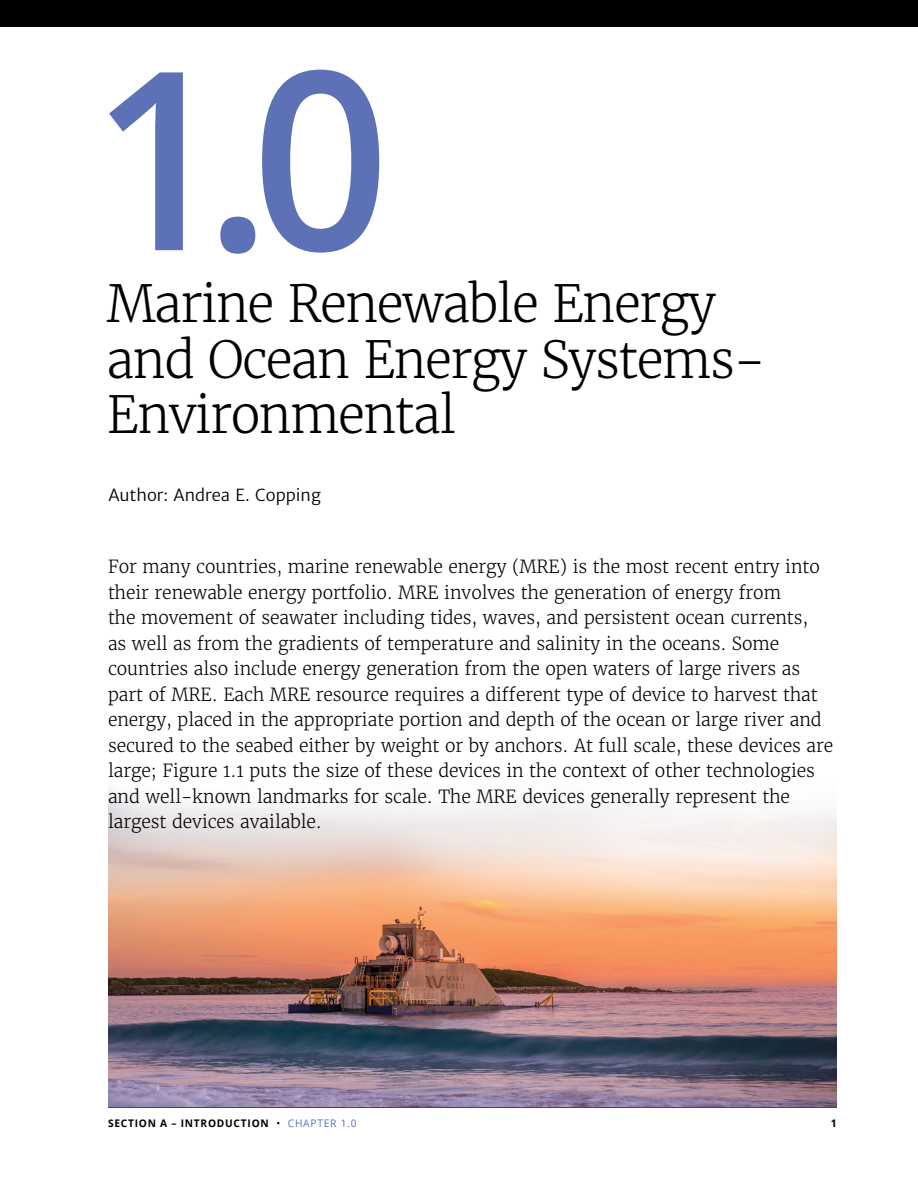
<style>
.page{position:relative;width:918px;height:1188px;background:#fff}
.page>*{position:absolute;margin:0;border:0;box-sizing:border-box;transform-origin:0 0}
.A_Head_1{font:600 249px "Open Sans";color:#5d71b6}
.A_Head_1-2{font:300 51px/55.5px "Merriweather";letter-spacing:-.03em;color:#000}
.A_Intro{font:300 18px/25.5px "Merriweather";letter-spacing:-.005em;color:#000}
.A_Authors{font:16.5px "Merriweather Sans";color:#000}
.t1{font:700 10.5px "Open Sans";letter-spacing:.075em;color:#000}
.s1{font-weight:400}
.s2{font-weight:400;color:#5d71b6}
</style>
<div class="page">
<div style="left:0;top:0;width:918px;height:27px;background:#000"></div>
<hr style="left:108px;top:1107px;width:729px;height:1px;background:#000">
<img style="left:109px;top:790px;width:728px;height:317px">
<p class="A_Head_1" style="left:91px;top:-11px;width:300px">1.0</p>
<p class="A_Head_1-2" style="left:107px;top:276px;width:660px">Marine Renewable Energy and Ocean Energy Systems-<br>Environmental</p>
<p class="A_Authors" style="left:108px;top:485px;width:214px">Author: Andrea E. Copping</p>
<p class="A_Intro" style="left:108px;top:554px;width:727px">For many countries, marine renewable energy (MRE) is the most recent entry into their renewable energy portfolio. MRE involves the generation of energy from<br>the movement of seawater including tides, waves, and persistent ocean currents,<br>as well as from the gradients of temperature and salinity in the oceans. Some countries also include energy generation from the open waters of large rivers as part of MRE. Each MRE resource requires a different type of device to harvest that energy, placed in the appropriate portion and depth of the ocean or large river and secured to the seabed either by weight or by anchors. At full scale, these devices are large; Figure 1.1 puts the size of these devices in the context of other technologies and well-known landmarks for scale. The MRE devices generally represent the largest devices available.</p>
<p class="t1" style="left:108px;top:1116px;width:250px">SECTION A – INTRODUCTION <span class="s1">•</span> <span class="s2">CHAPTER 1.0</span></p>
<p class="t1" style="left:831px;top:1116px;width:7px">1</p>
</div>
